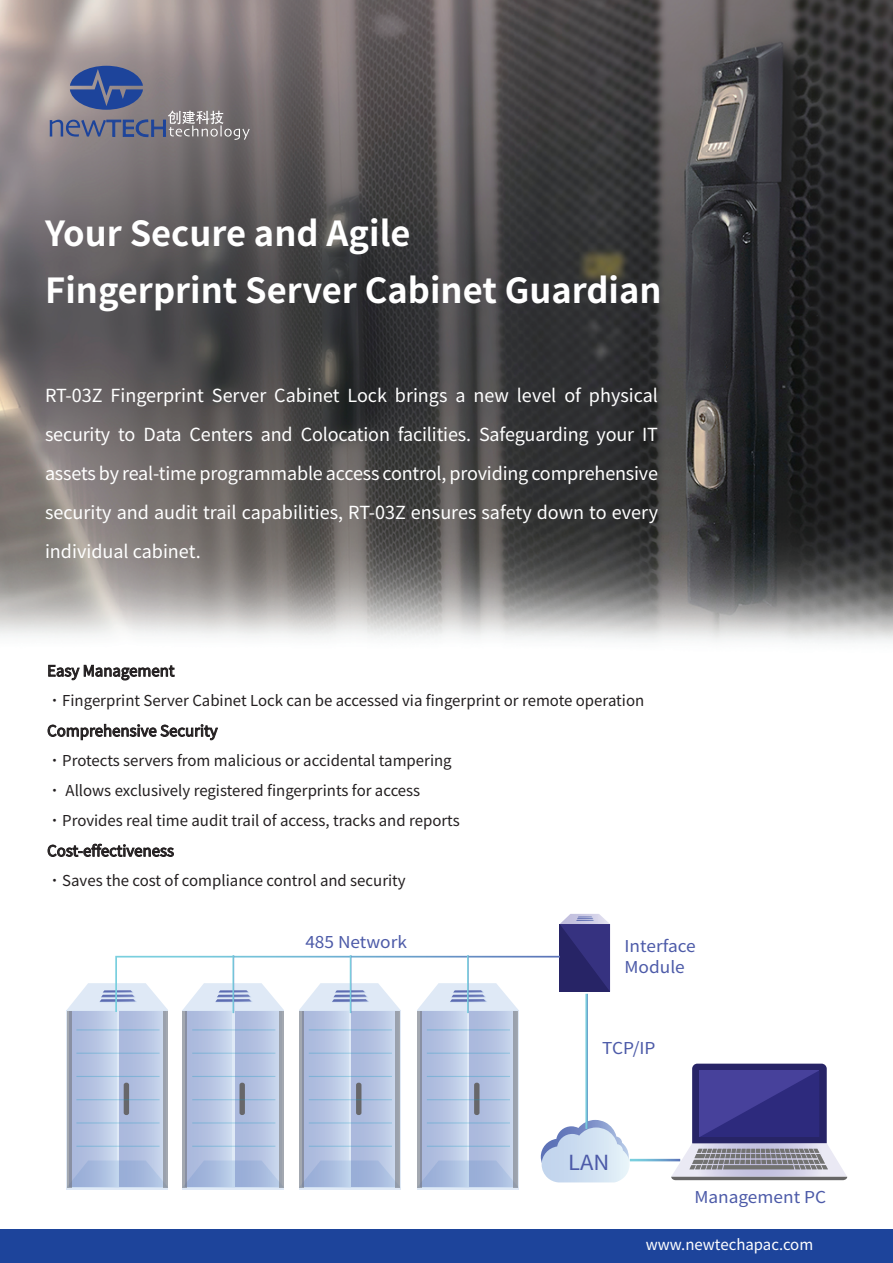
<style>
.page{position:relative;width:893px;height:1263px;background:#fff}
.page>*{position:absolute;margin:0;border:0;box-sizing:border-box;transform-origin:0 0}
.t1{font:700 34.5px/57px "Noto Sans CJ Kjp";color:#fff}
.t2{font:20.85px "Noto Sans CJ Kjp";color:#4c5aa8;scale:1.06 1}
.t3{font:18px/39px "Noto Sans CJ Kjp";color:#fff;text-align:justify}
.t4{font:16.35px/20.9px "Noto Sans CJ Kjp";color:#4c5aa8;scale:1.06 1}
.t5{font:15px/30px "Noto Sans CJ Kjp";color:#231f20}
.t6{font:15px "Noto Sans CJ Kjp";color:#fff}
</style>
<div class="page">
<img style="left:0;top:0;width:893px;height:1190px">
<svg style="left:48px;top:662px;width:127px;height:23px"></svg>
<svg style="left:47px;top:716px;width:171px;height:33px"></svg>
<svg style="left:47px;top:843px;width:127px;height:21px"></svg>
<svg style="left:50px;top:66px;width:200px;height:74px;background:#78788a"></svg>
<div style="left:0;top:1229px;width:893px;height:34px;background:#1d449b"></div>
<svg style="left:541px;top:1120px;width:89px;height:62px"></svg>
<div style="left:692px;top:1064px;width:135px;height:84px;background:#272466;border-radius:5px"></div>
<svg style="left:671px;top:1143px;width:176px;height:37px;background:#b2b1bb"></svg>
<svg style="left:67px;top:1014px;width:101px;height:176px"></svg>
<svg style="left:71px;top:1014px;width:45px;height:173px;background:#b3c2e1"></svg>
<svg style="left:119px;top:1014px;width:44px;height:173px;background:#b3c1e1"></svg>
<div style="left:124px;top:1083px;width:5px;height:32px;background:#67676a;border-radius:2px"></div>
<hr style="left:76px;top:1029px;width:84px;height:1px;background:#149ac2">
<hr style="left:76px;top:1053px;width:84px;height:1px;background:#149ac2">
<hr style="left:76px;top:1076px;width:84px;height:1px;background:#149ac2">
<hr style="left:76px;top:1099px;width:84px;height:1px;background:#149ac2">
<hr style="left:76px;top:1122px;width:84px;height:1px;background:#149ac2">
<hr style="left:76px;top:1146px;width:84px;height:1px;background:#149ac2">
<svg style="left:67px;top:1014px;width:4px;height:174px"></svg>
<div style="left:163px;top:1011px;width:5px;height:177px;background:#9ba2ad"></div>
<svg style="left:182px;top:1014px;width:102px;height:176px"></svg>
<svg style="left:187px;top:1014px;width:45px;height:173px;background:#b4c3e2"></svg>
<svg style="left:235px;top:1014px;width:44px;height:173px;background:#b3c2e1"></svg>
<div style="left:239px;top:1083px;width:6px;height:32px;background:#67676a;border-radius:2px"></div>
<hr style="left:192px;top:1029px;width:83px;height:1px;background:#149ac2">
<hr style="left:192px;top:1053px;width:83px;height:1px;background:#149ac2">
<hr style="left:192px;top:1076px;width:83px;height:1px;background:#149ac2">
<hr style="left:192px;top:1099px;width:83px;height:1px;background:#149ac2">
<hr style="left:192px;top:1122px;width:83px;height:1px;background:#149ac2">
<hr style="left:192px;top:1146px;width:83px;height:1px;background:#149ac2">
<svg style="left:182px;top:1014px;width:5px;height:174px"></svg>
<div style="left:279px;top:1011px;width:5px;height:177px;background:#9ba2ad"></div>
<svg style="left:299px;top:1014px;width:102px;height:176px"></svg>
<svg style="left:304px;top:1014px;width:44px;height:173px;background:#b4c3e2"></svg>
<svg style="left:352px;top:1014px;width:43px;height:173px;background:#b3c1e1"></svg>
<div style="left:356px;top:1083px;width:5px;height:32px;background:#67676a;border-radius:2px"></div>
<hr style="left:309px;top:1029px;width:83px;height:1px;background:#149ac2">
<hr style="left:309px;top:1053px;width:83px;height:1px;background:#149ac2">
<hr style="left:309px;top:1076px;width:83px;height:1px;background:#149ac2">
<hr style="left:309px;top:1099px;width:83px;height:1px;background:#149ac2">
<hr style="left:309px;top:1122px;width:83px;height:1px;background:#149ac2">
<hr style="left:309px;top:1146px;width:83px;height:1px;background:#149ac2">
<svg style="left:299px;top:1014px;width:5px;height:174px"></svg>
<div style="left:395px;top:1011px;width:5px;height:177px;background:#9ba2ad"></div>
<svg style="left:417px;top:1014px;width:102px;height:176px"></svg>
<svg style="left:422px;top:1014px;width:45px;height:173px;background:#b5c4e2"></svg>
<svg style="left:470px;top:1014px;width:43px;height:173px;background:#b2c1e1"></svg>
<div style="left:474px;top:1083px;width:5px;height:32px;background:#67676a;border-radius:2px"></div>
<hr style="left:427px;top:1029px;width:83px;height:1px;background:#149ac2">
<hr style="left:427px;top:1053px;width:83px;height:1px;background:#149ac2">
<hr style="left:427px;top:1076px;width:83px;height:1px;background:#149ac2">
<hr style="left:427px;top:1099px;width:83px;height:1px;background:#149ac2">
<hr style="left:427px;top:1122px;width:83px;height:1px;background:#149ac2">
<hr style="left:427px;top:1146px;width:83px;height:1px;background:#149ac2">
<svg style="left:417px;top:1014px;width:5px;height:174px"></svg>
<div style="left:513px;top:1011px;width:5px;height:177px;background:#9ba2ad"></div>
<svg style="left:700px;top:1070px;width:119px;height:67px;background:#3a358c"></svg>
<svg style="left:67px;top:914px;width:543px;height:100px"></svg>
<hr style="left:232px;top:955px;width:2px;height:58px;background:#fff">
<hr style="left:350px;top:955px;width:1px;height:58px;background:#fff">
<hr style="left:467px;top:955px;width:2px;height:58px;background:#fff">
<hr style="left:585px;top:994px;width:3px;height:135px;background:#fff">
<hr style="left:630px;top:1159px;width:50px;height:2px;background:#fff">
<h1 class="t1" style="left:45px;top:205px;width:618px">Your Secure and Agile<br>Fingerprint Server Cabinet Guardian</h1>
<p class="t3" style="left:45px;top:376px;width:615px">RT-03Z Fingerprint Server Cabinet Lock brings a new level of physical security to Data Centers and Colocation facilities. Safeguarding your IT assets by real-time programmable access control, providing comprehensive security and audit trail capabilities, RT-03Z ensures safety down to every individual cabinet.</p>
<p class="t5" style="left:47px;top:656px;width:598px">Easy Management<br>˙Fingerprint Server Cabinet Lock can be accessed via fingerprint or remote operation Comprehensive Security<br>˙Protects servers from malicious or accidental tampering<br>˙ Allows exclusively registered fingerprints for access<br>˙Provides real time audit trail of access, tracks and reports<br>Cost-effectiveness<br>˙Saves the cost of compliance control and security</p>
<p class="t4" style="left:305px;top:932px;width:97px">485 Network</p>
<p class="t4" style="left:625px;top:936px;width:69px">Interface<br>Module</p>
<p class="t4" style="left:602px;top:1038px;width:52px">TCP/IP</p>
<h2 class="t2" style="left:568px;top:1151px;width:40px">LAN</h2>
<p class="t4" style="left:694px;top:1187px;width:126px">Management PC</p>
<p class="t6" style="left:646px;top:1236px;width:169px">www.newtechapac.com</p>
</div>
